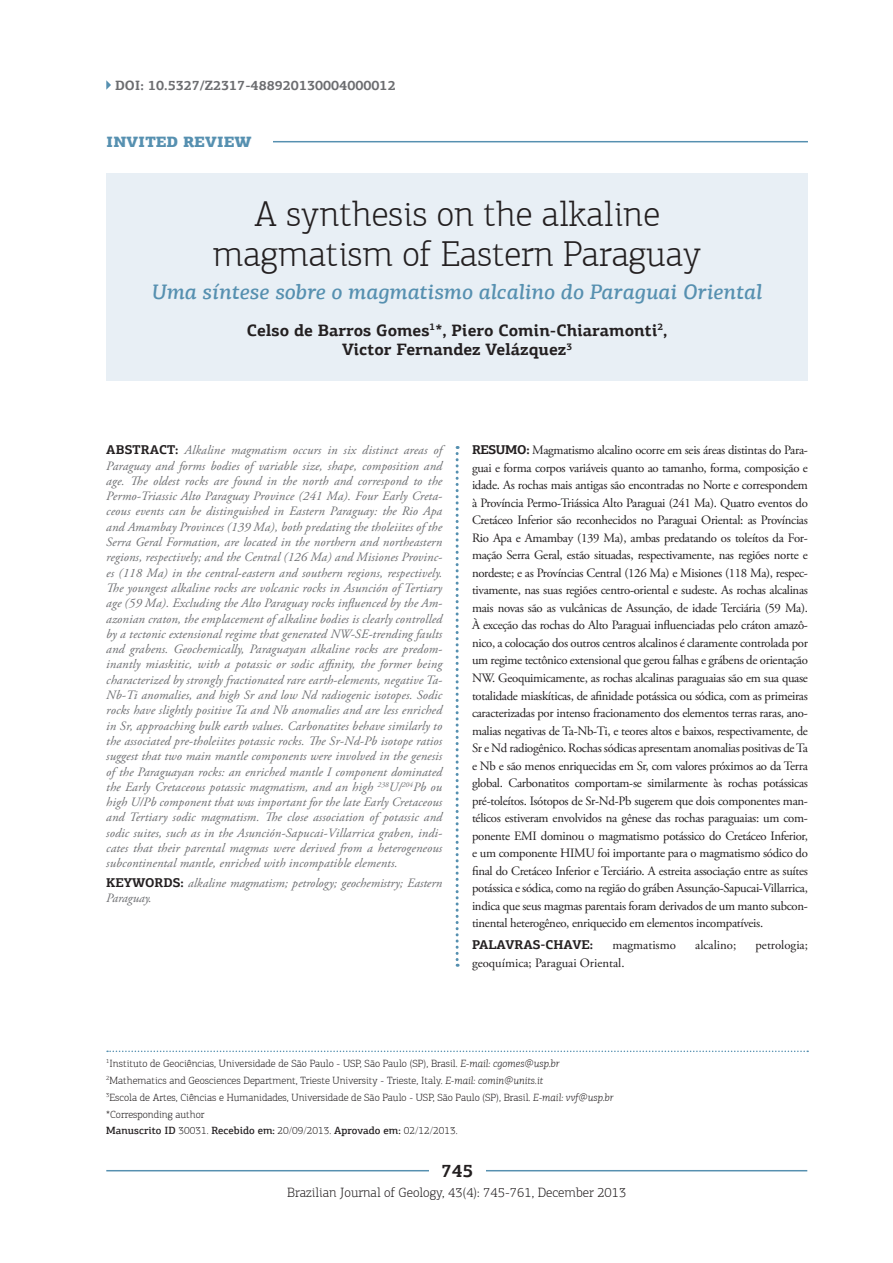
<style>
.page{position:relative;width:893px;height:1263px;background:#fff}
.page>*{position:absolute;margin:0;border:0;box-sizing:border-box;transform-origin:0 0}
.t1{font:300 36px/40.5px "PF Agora Slab Pro";color:#231f20;text-align:center}
.t2{font:italic 500 21px "PF Agora Slab Pro";color:#5690b0}
.t3{font:700 18px "PF Agora Slab Pro";color:#231f20}
.t4{font:700 16.5px/19.8px "PF Agora Slab Pro";color:#231f20;text-align:center}
.t5{font:900 15px "PF Agora Slab Pro";color:#5690b0}
.t6{font:300 13.5px "PF Agora Slab Pro";color:#231f20}
.t7{font:700 13.5px "PF Agora Slab Pro";color:#6c6d70}
.t8{font:12.75px/17.5px "Adobe Garamond Pro";color:#231f20;text-align:justify}
.t9{font:italic 12.75px/15.3px "Adobe Garamond Pro";color:#6c6d70;text-align:justify}
.t10{font:700 12.75px "PF Agora Slab Pro";color:#231f20}
.t11{font:300 10.5px/16.8px "PF Agora Slab Pro";color:#231f20}
.s1{font-family:"PF Agora Slab Pro";font-weight:700;font-style:normal;color:#231f20}
.s2{font-family:"PF Agora Slab Pro";font-weight:700}
.s3{font-style:italic}
.s4{font-weight:500}
</style>
<div class="page">
<svg style="left:107px;top:1050px;width:701px;height:2px"></svg>
<svg style="left:456px;top:446px;width:3px;height:521px"></svg>
<div style="left:106px;top:173px;width:702px;height:208px;background:#e8eff5"></div>
<svg style="left:106px;top:80px;width:5px;height:10px"></svg>
<hr style="left:106px;top:141px;width:702px;height:1px;background:#5690b0">
<div style="left:106px;top:128px;width:167px;height:28px;background:#fff"></div>
<hr style="left:106px;top:1170px;width:701px;height:1px;background:#5690b0">
<div style="left:429px;top:1163px;width:56px;height:15px;background:#fff"></div>
<p class="t7" style="left:115px;top:77px;width:282px">DOI: 10.5327/Z2317-488920130004000012</p>
<p class="t5" style="left:106px;top:132px;width:147px">INVITED REVIEW</p>
<h1 class="t1" style="left:213px;top:193px;width:490px">A synthesis on the alkaline magmatism of Eastern Paraguay</h1>
<h2 class="t2" style="left:152px;top:279px;width:612px">Uma síntese sobre o magmatismo alcalino do Paraguai Oriental</h2>
<p class="t4" style="left:247px;top:320px;width:422px">Celso de Barros Gomes<sup>1</sup>*, Piero Comin-Chiaramonti<sup>2</sup>,<br>Victor Fernandez Velázquez<sup>3</sup></p>
<p class="t9" style="left:106px;top:443px;width:337px"><span class="s1">ABSTRACT:</span> Alkaline magmatism occurs in six distinct areas of Paraguay and forms bodies of variable size, shape, composition and age. The oldest rocks are found in the north and correspond to the Permo-Triassic Alto Paraguay Province (241 Ma). Four Early Creta&shy;ceous events can be distinguished in Eastern Paraguay: the Rio Apa and Amambay Provinces (139 Ma), both predating the tholeiites of the Serra Geral Formation, are located in the northern and northeastern regions, respectively; and the Central (126 Ma) and Misiones Provinc&shy;es (118 Ma) in the central-eastern and southern regions, respectively.<br>The youngest alkaline rocks are volcanic rocks in Asunción of Tertiary age (59 Ma). Excluding the Alto Paraguay rocks influenced by the Am&shy;azonian craton, the emplacement of alkaline bodies is clearly controlled by a tectonic extensional regime that generated NW-SE-trending faults and grabens. Geochemically, Paraguayan alkaline rocks are predom&shy;inantly miaskitic, with a potassic or sodic affinity, the former being characterized by strongly fractionated rare earth-elements, negative Ta-Nb-Ti anomalies, and high Sr and low Nd radiogenic isotopes. Sodic rocks have slightly positive Ta and Nb anomalies and are less enriched in Sr, approaching bulk earth values. Carbonatites behave similarly to the associated pre-tholeiites potassic rocks. The Sr-Nd-Pb isotope ratios suggest that two main mantle components were involved in the genesis of the Paraguayan rocks: an enriched mantle I component dominated the Early Cretaceous potassic magmatism, and an high <sup>238</sup>U/<sup>204</sup>Pb ou high U/Pb component that was important for the late Early Cretaceous and Tertiary sodic magmatism. The close association of potassic and sodic suites, such as in the Asunción-Sapucai-Villarrica graben, indi&shy;cates that their parental magmas were derived from a heterogeneous subcontinental mantle, enriched with incompatible elements.</p>
<p class="t9" style="left:106px;top:875px;width:337px"><span class="s1">KEYWORDS:</span> alkaline magmatism; petrology; geochemistry; Eastern<br>Paraguay.</p>
<p class="t8" style="left:472px;top:442px;width:337px"><span class="s2">RESUMO:</span> Magmatismo alcalino ocorre em seis áreas distintas do Para&shy;guai e forma corpos variáveis quanto ao tamanho, forma, composição e idade. As rochas mais antigas são encontradas no Norte e correspondem à Província Permo-Triássica Alto Paraguai (241 Ma). Quatro eventos do Cretáceo Inferior são reconhecidos no Paraguai Oriental: as Províncias Rio Apa e Amambay (139 Ma), ambas predatando os toleítos da For&shy;mação Serra Geral, estão situadas, respectivamente, nas regiões norte e nordeste; e as Províncias Central (126 Ma) e Misiones (118 Ma), respec&shy;tivamente, nas suas regiões centro-oriental e sudeste. As rochas alcalinas mais novas são as vulcânicas de Assunção, de idade Terciária (59 Ma).<br>À exceção das rochas do Alto Paraguai influenciadas pelo cráton amazô&shy;nico, a colocação dos outros centros alcalinos é claramente controlada por um regime tectônico extensional que gerou falhas e grábens de orientação NW. Geoquimicamente, as rochas alcalinas paraguaias são em sua quase totalidade miaskíticas, de afinidade potássica ou sódica, com as primeiras caracterizadas por intenso fracionamento dos elementos terras raras, ano&shy;malias negativas de Ta-Nb-Ti, e teores altos e baixos, respectivamente, de Sr e Nd radiogênico. Rochas sódicas apresentam anomalias positivas de Ta e Nb e são menos enriquecidas em Sr, com valores próximos ao da Terra global. Carbonatitos comportam-se similarmente às rochas potássicas pré-toleítos. Isótopos de Sr-Nd-Pb sugerem que dois componentes man&shy;télicos estiveram envolvidos na gênese das rochas paraguaias: um com&shy;ponente EMI dominou o magmatismo potássico do Cretáceo Inferior, e um componente HIMU foi importante para o magmatismo sódico do final do Cretáceo Inferior e Terciário. A estreita associação entre as suítes potássica e sódica, como na região do gráben Assunção-Sapucai-Villarrica, indica que seus magmas parentais foram derivados de um manto subcon&shy;tinental heterogêneo, enriquecido em elementos incompatíveis.</p>
<p class="t10" style="left:472px;top:936px;width:123px">PALAVRAS-CHAVE:</p>
<p class="t8" style="left:612px;top:937px;width:65px">magmatismo</p>
<p class="t8" style="left:695px;top:937px;width:43px">alcalino;</p>
<p class="t8" style="left:755px;top:937px;width:54px">petrologia;</p>
<p class="t8" style="left:472px;top:954px;width:154px">geoquímica; Paraguai Oriental.</p>
<p class="t11" style="left:106px;top:1055px;width:509px"><sup>1</sup>Instituto de Geociências, Universidade de São Paulo - USP, São Paulo (SP), Brasil. <span class="s3">E-mail: cgomes@usp.br </span><sup>2</sup>Mathematics and Geosciences Department, Trieste University - Trieste, Italy. <span class="s3">E-mail: comin@units.it<br></span><sup>3</sup>Escola de Artes, Ciências e Humanidades, Universidade de São Paulo - USP, São Paulo (SP), Brasil. <span class="s3">E-mail: vvf@usp.br </span>*Corresponding author<br><span class="s4">Manuscrito ID</span> 30031. <span class="s4">Recebido em:</span> 20/09/2013. <span class="s4">Aprovado em:</span> 02/12/2013.</p>
<h3 class="t3" style="left:441px;top:1160px;width:34px">745</h3>
<p class="t6" style="left:287px;top:1184px;width:341px">Brazilian Journal of Geology, 43(4): 745-761, December 2013</p>
</div>
